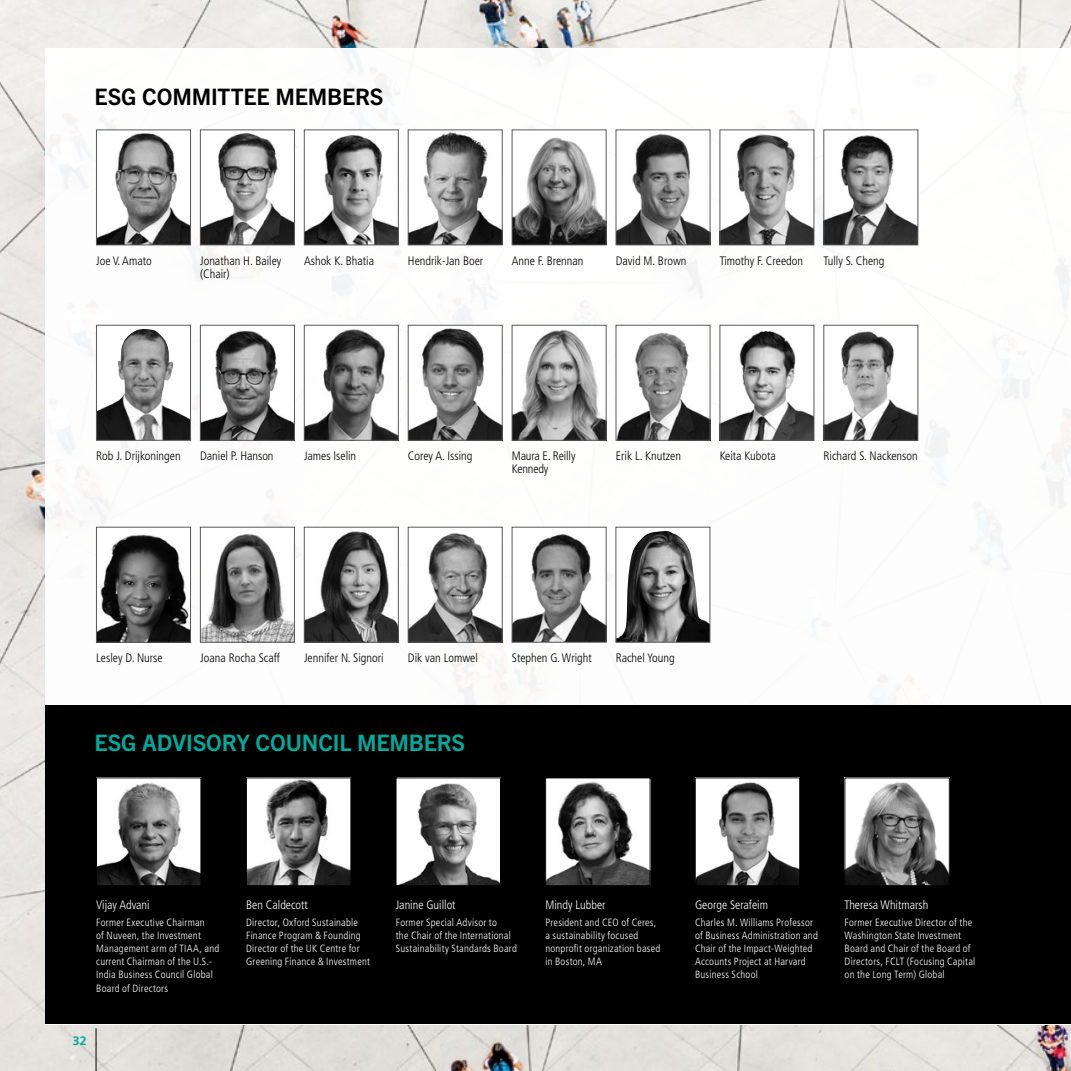
<style>
.page{position:relative;width:1071px;height:1071px;background:#fff}
.page>*{position:absolute;margin:0;border:0;box-sizing:border-box;transform-origin:0 0}
.t1{font:700 22.75px "Trade Gothic Next LT Pro";letter-spacing:-.01em;color:#00ab9d}
.t2{font:700 22.75px "Trade Gothic Next LT Pro";letter-spacing:-.01em;color:#000}
.t3{font:300 condensed 12.25px/13.1px "Frutiger LT Pro";color:#000}
.t4{font:300 condensed 12.25px "Frutiger LT Pro";color:#fff}
.t5{font:700 12.25px "Frutiger LT Pro";color:#00ab9d}
.t6{font:300 condensed 10.5px/13.1px "Frutiger LT Pro";letter-spacing:.02em;color:#fff}
</style>
<div class="page">
<img style="left:0;top:0;width:1071px;height:1071px">
<hr style="left:96px;top:1028px;width:1px;height:43px;background:#000">
<div style="left:46px;top:48px;width:1025px;height:976px;background:#fff"></div>
<img style="left:202px;top:132px;width:91px;height:111px">
<div style="left:200px;top:130px;width:95px;height:115px;border:1px solid #58595b"></div>
<img style="left:306px;top:135px;width:91px;height:108px">
<div style="left:304px;top:130px;width:95px;height:115px;border:1px solid #58595b"></div>
<img style="left:618px;top:133px;width:90px;height:110px">
<div style="left:616px;top:130px;width:94px;height:115px;border:1px solid #58595b"></div>
<img style="left:514px;top:137px;width:90px;height:106px">
<div style="left:512px;top:130px;width:94px;height:115px;border:1px solid #58595b"></div>
<img style="left:722px;top:134px;width:90px;height:109px">
<div style="left:720px;top:130px;width:94px;height:115px;border:1px solid #58595b"></div>
<img style="left:826px;top:135px;width:90px;height:108px">
<div style="left:824px;top:130px;width:94px;height:115px;border:1px solid #58595b"></div>
<img style="left:98px;top:133px;width:91px;height:110px">
<div style="left:96px;top:130px;width:95px;height:115px;border:1px solid #58595b"></div>
<img style="left:410px;top:132px;width:90px;height:111px">
<div style="left:408px;top:130px;width:94px;height:115px;border:1px solid #58595b"></div>
<img style="left:98px;top:329px;width:91px;height:110px">
<div style="left:96px;top:325px;width:95px;height:116px;border:1px solid #58595b"></div>
<img style="left:202px;top:330px;width:91px;height:109px">
<div style="left:200px;top:325px;width:95px;height:116px;border:1px solid #58595b"></div>
<img style="left:410px;top:328px;width:90px;height:111px">
<div style="left:408px;top:325px;width:94px;height:116px;border:1px solid #58595b"></div>
<img style="left:306px;top:329px;width:91px;height:110px">
<div style="left:304px;top:325px;width:95px;height:116px;border:1px solid #58595b"></div>
<img style="left:514px;top:329px;width:90px;height:110px">
<div style="left:512px;top:325px;width:94px;height:116px;border:1px solid #58595b"></div>
<img style="left:618px;top:332px;width:90px;height:107px">
<div style="left:616px;top:325px;width:94px;height:116px;border:1px solid #58595b"></div>
<img style="left:722px;top:330px;width:90px;height:109px">
<div style="left:720px;top:325px;width:94px;height:116px;border:1px solid #58595b"></div>
<img style="left:826px;top:331px;width:90px;height:108px">
<div style="left:824px;top:325px;width:94px;height:116px;border:1px solid #58595b"></div>
<img style="left:98px;top:534px;width:91px;height:106px">
<div style="left:96px;top:527px;width:95px;height:115px;border:1px solid #58595b"></div>
<img style="left:202px;top:533px;width:91px;height:107px">
<div style="left:200px;top:527px;width:95px;height:115px;border:1px solid #58595b"></div>
<img style="left:306px;top:531px;width:91px;height:109px">
<div style="left:304px;top:527px;width:95px;height:115px;border:1px solid #58595b"></div>
<img style="left:514px;top:534px;width:90px;height:106px">
<div style="left:512px;top:527px;width:94px;height:115px;border:1px solid #58595b"></div>
<img style="left:618px;top:531px;width:90px;height:109px">
<div style="left:616px;top:527px;width:94px;height:115px;border:1px solid #58595b"></div>
<img style="left:410px;top:533px;width:90px;height:107px">
<div style="left:408px;top:527px;width:94px;height:115px;border:1px solid #58595b"></div>
<div style="left:46px;top:706px;width:1025px;height:318px;background:#000"></div>
<img style="left:697px;top:780px;width:101px;height:104px">
<div style="left:695px;top:778px;width:105px;height:108px;border:1px solid #000"></div>
<img style="left:248px;top:780px;width:101px;height:104px">
<div style="left:246px;top:778px;width:105px;height:108px;border:1px solid #000"></div>
<img style="left:547px;top:780px;width:101px;height:104px">
<div style="left:545px;top:778px;width:105px;height:108px;border:1px solid #000"></div>
<img style="left:398px;top:780px;width:101px;height:104px">
<div style="left:396px;top:778px;width:105px;height:108px;border:1px solid #000"></div>
<img style="left:98px;top:780px;width:101px;height:104px">
<div style="left:96px;top:778px;width:105px;height:108px;border:1px solid #000"></div>
<img style="left:847px;top:780px;width:101px;height:104px">
<div style="left:845px;top:778px;width:105px;height:108px;border:1px solid #000"></div>
<h1 class="t2" style="left:94px;top:81px;width:290px">ESG COMMITTEE MEMBERS</h1>
<p class="t3" style="left:96px;top:254px;width:57px">Joe V. Amato</p>
<p class="t3" style="left:304px;top:254px;width:72px">Ashok K. Bhatia</p>
<p class="t3" style="left:408px;top:254px;width:77px">Hendrik-Jan Boer</p>
<p class="t3" style="left:512px;top:254px;width:73px">Anne F. Brennan</p>
<p class="t3" style="left:616px;top:254px;width:72px">David M. Brown</p>
<p class="t3" style="left:720px;top:254px;width:85px">Timothy F. Creedon</p>
<p class="t3" style="left:824px;top:254px;width:62px">Tully S. Cheng</p>
<p class="t3" style="left:200px;top:254px;width:83px">Jonathan H. Bailey (Chair)</p>
<p class="t3" style="left:96px;top:450px;width:86px">Rob J. Drijkoningen</p>
<p class="t3" style="left:200px;top:450px;width:75px">Daniel P. Hanson</p>
<p class="t3" style="left:304px;top:450px;width:54px">James Iselin</p>
<p class="t3" style="left:408px;top:450px;width:66px">Corey A. Issing</p>
<p class="t3" style="left:512px;top:450px;width:65px">Maura E. Reilly<br>Kennedy</p>
<p class="t3" style="left:616px;top:450px;width:67px">Erik L. Knutzen</p>
<p class="t3" style="left:720px;top:450px;width:58px">Keita Kubota</p>
<p class="t3" style="left:824px;top:450px;width:96px">Richard S. Nackenson</p>
<p class="t3" style="left:96px;top:651px;width:68px">Lesley D. Nurse</p>
<p class="t3" style="left:200px;top:651px;width:81px">Joana Rocha Scaff</p>
<p class="t3" style="left:304px;top:651px;width:81px">Jennifer N. Signori</p>
<p class="t3" style="left:408px;top:651px;width:71px">Dik van Lomwel</p>
<p class="t3" style="left:512px;top:651px;width:81px">Stephen G. Wright</p>
<p class="t3" style="left:616px;top:651px;width:61px">Rachel Young</p>
<h1 class="t1" style="left:94px;top:727px;width:372px">ESG ADVISORY COUNCIL MEMBERS</h1>
<p class="t4" style="left:96px;top:898px;width:55px">Vijay Advani</p>
<p class="t6" style="left:96px;top:916px;width:125px">Former Executive Chairman<br>of Nuveen, the Investment<br>Management arm of TIAA, and current Chairman of the U.S.-<br>India Business Council Global<br>Board of Directors</p>
<p class="t5" style="left:73px;top:1034px;width:15px">32</p>
<p class="t4" style="left:246px;top:898px;width:63px">Ben Caldecott</p>
<p class="t6" style="left:246px;top:916px;width:125px">Director, Oxford Sustainable<br>Finance Program &amp; Founding<br>Director of the UK Centre for<br>Greening Finance &amp; Investment</p>
<p class="t4" style="left:396px;top:898px;width:61px">Janine Guillot</p>
<p class="t6" style="left:396px;top:916px;width:123px">Former Special Advisor to<br>the Chair of the International<br>Sustainability Standards Board</p>
<p class="t4" style="left:545px;top:898px;width:62px">Mindy Lubber</p>
<p class="t6" style="left:545px;top:916px;width:117px">President and CEO of Ceres, a sustainability focused nonprofit organization based in Boston, MA</p>
<p class="t4" style="left:695px;top:898px;width:75px">George Serafeim</p>
<p class="t6" style="left:695px;top:916px;width:124px">Charles M. Williams Professor of Business Administration and<br>Chair of the Impact-Weighted<br>Accounts Project at Harvard<br>Business School</p>
<p class="t4" style="left:845px;top:898px;width:85px">Theresa Whitmarsh</p>
<p class="t6" style="left:845px;top:916px;width:132px">Former Executive Director of the<br>Washington State Investment<br>Board and Chair of the Board of<br>Directors, FCLT (Focusing Capital on the Long Term) Global</p>
</div>
